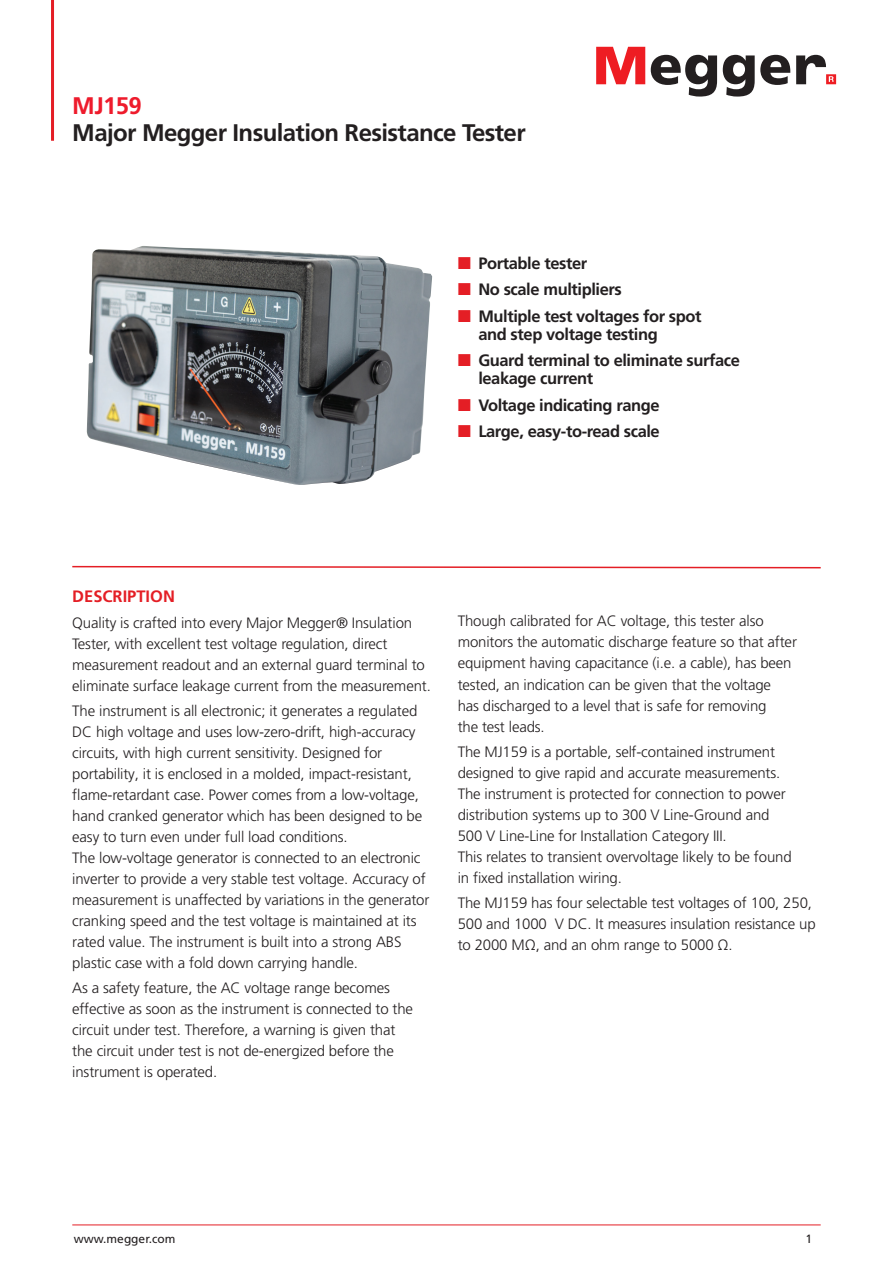
<style>
.page{position:relative;width:893px;height:1263px;background:#fff}
.page>*{position:absolute;margin:0;border:0;box-sizing:border-box;transform-origin:0 0}
.t1{font:700 24px "Frutiger LT Pro";letter-spacing:-.025em;color:#231f20}
.t2{font:700 24px "Frutiger LT Pro";letter-spacing:-.025em;color:#ee1b2c}
.t3{font:700 16.5px/26.5px "Frutiger LT Pro";letter-spacing:-.025em;color:#231f20}
.t4{font:700 16.5px "Frutiger LT Pro";color:#e41e25}
.t5{font:300 15px/21px "Frutiger LT Pro";letter-spacing:-.01em;color:#231f20}
.t6{font:12px "Frutiger LT Pro";color:#231f20}
</style>
<div class="page">
<hr style="left:72px;top:1225px;width:749px;height:1px;background:#e41e25">
<hr style="left:51px;top:0;width:3px;height:141px;background:#e41e25">
<svg style="left:596px;top:47px;width:49px;height:37px"></svg>
<svg style="left:651px;top:55px;width:66px;height:42px"></svg>
<svg style="left:723px;top:55px;width:67px;height:42px"></svg>
<svg style="left:796px;top:55px;width:40px;height:29px"></svg>
<svg style="left:72px;top:565px;width:749px;height:4px"></svg>
<img style="left:86px;top:246px;width:346px;height:239px">
<h1 class="t2" style="left:72px;top:91px;width:71px">MJ159</h1>
<h1 class="t1" style="left:72px;top:118px;width:455px">Major Megger Insulation Resistance Tester</h1>
<p class="t3" style="left:478px;top:249px;width:225px">Portable tester<br>No scale multipliers<br>Multiple test voltages for spot</p>
<p class="t3" style="left:478px;top:320px;width:263px">and step voltage testing<br>Guard terminal to eliminate surface</p>
<p class="t3" style="left:478px;top:365px;width:183px">leakage current<br>Voltage indicating range<br>Large, easy-to-read scale</p>
<p class="t4" style="left:72px;top:587px;width:104px">DESCRIPTION</p>
<p class="t5" style="left:72px;top:612px;width:360px">Quality is crafted into every Major Megger® Insulation Tester, with excellent test voltage regulation, direct measurement readout and an external guard terminal to eliminate surface leakage current from the measurement.</p>
<p class="t5" style="left:72px;top:700px;width:359px">The instrument is all electronic; it generates a regulated DC high voltage and uses low-zero-drift, high-accuracy circuits, with high current sensitivity. Designed for portability, it is enclosed in a molded, impact-resistant, flame-retardant case. Power comes from a low-voltage, hand cranked generator which has been designed to be easy to turn even under full load conditions.<br>The low-voltage generator is connected to an electronic inverter to provide a very stable test voltage. Accuracy of measurement is unaffected by variations in the generator cranking speed and the test voltage is maintained at its rated value. The instrument is built into a strong ABS plastic case with a fold down carrying handle.</p>
<p class="t5" style="left:72px;top:977px;width:342px">As a safety feature, the AC voltage range becomes effective as soon as the instrument is connected to the circuit under test. Therefore, a warning is given that the circuit under test is not de-energized before the instrument is operated.</p>
<p class="t5" style="left:458px;top:611px;width:341px">Though calibrated for AC voltage, this tester also monitors the automatic discharge feature so that after equipment having capacitance (i.e. a cable), has been tested, an indication can be given that the voltage<br>has discharged to a level that is safe for removing<br>the test leads.</p>
<p class="t5" style="left:458px;top:741px;width:336px">The MJ159 is a portable, self-contained instrument designed to give rapid and accurate measurements.<br>The instrument is protected for connection to power distribution systems up to 300 V Line-Ground and 500 V Line-Line for Installation Category III.<br>This relates to transient overvoltage likely to be found in fixed installation wiring.</p>
<p class="t5" style="left:458px;top:892px;width:359px">The MJ159 has four selectable test voltages of 100, 250,<br>500 and 1000 V DC. It measures insulation resistance up to 2000 MΩ, and an ohm range to 5000 Ω.</p>
<p class="t6" style="left:74px;top:1231px;width:103px">www.megger.com</p>
<p class="t6" style="left:805px;top:1231px;width:8px">1</p>
</div>
